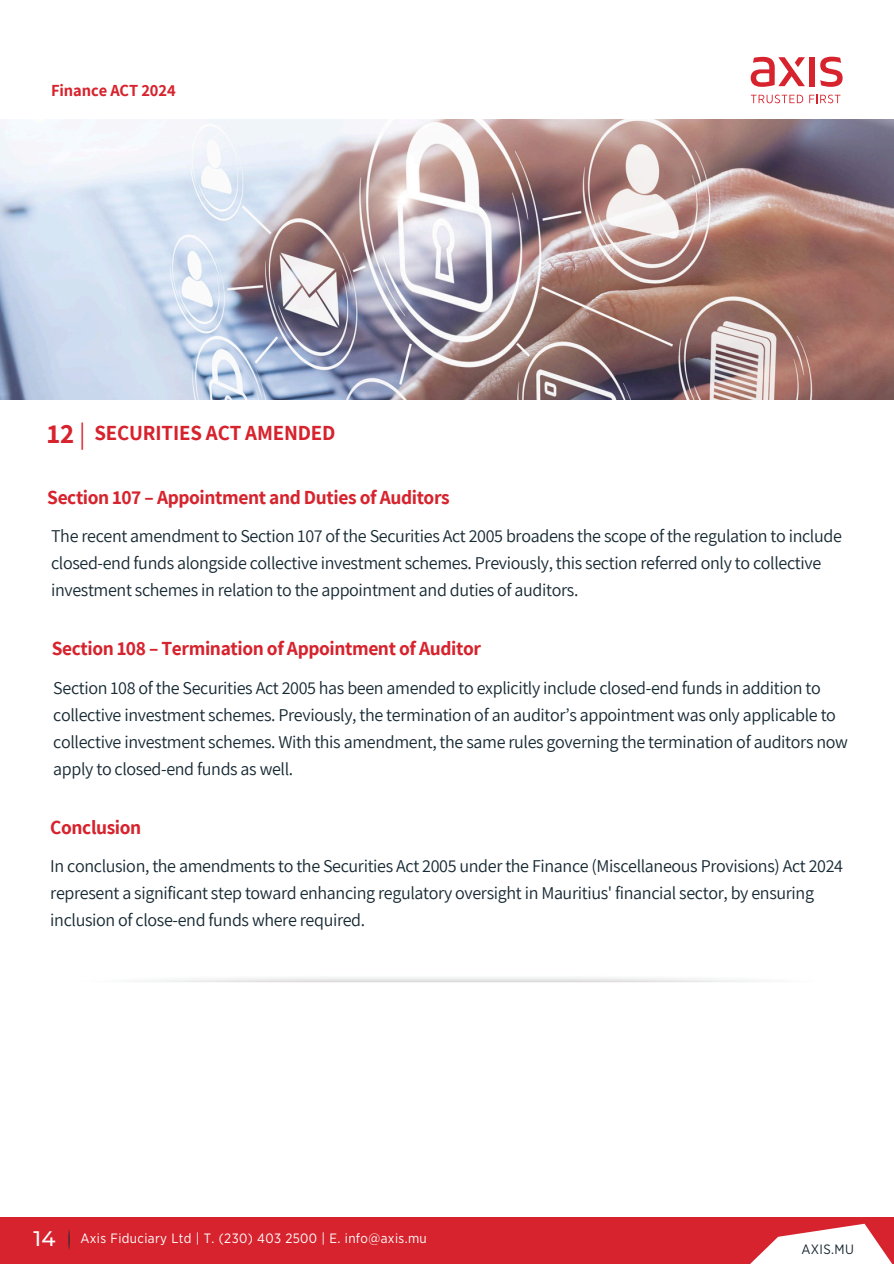
<style>
.page{position:relative;width:894px;height:1264px;background:#fff}
.page>*{position:absolute;margin:0;border:0;box-sizing:border-box;transform-origin:0 0}
.t1{font:700 27px "Assistant";color:#d7232d}
.t2{font:700 21px "Assistant";letter-spacing:-.005em;color:#d7232d}
.t3{font:500 21px "Montserrat";color:#fff}
.t4{font:700 19.5px "Assistant";letter-spacing:-.02em;color:#d7232d}
.t5{font:18px/27px "Assistant";letter-spacing:-.02em;color:#172933}
.t6{font:700 16.5px "Assistant";letter-spacing:-.005em;color:#d7232d}
.t7{font:13.5px "Gotham Narrow";letter-spacing:.03em;color:#fff}
.t8{font:13.5px "Gotham Narrow";letter-spacing:.03em;color:#182934}
.s1{font-weight:400}
</style>
<div class="page">
<img style="left:0;top:120px;width:893px;height:279px">
<svg style="left:750px;top:95px;width:53px;height:8px"></svg>
<svg style="left:809px;top:95px;width:31px;height:8px"></svg>
<div style="left:809px;top:57px;width:5px;height:29px;background:#d7232d"></div>
<svg style="left:820px;top:57px;width:22px;height:30px"></svg>
<svg style="left:750px;top:57px;width:54px;height:30px"></svg>
<div style="left:0;top:1217px;width:893px;height:46px;background:#d7232d"></div>
<svg style="left:751px;top:1223px;width:141px;height:40px"></svg>
<svg style="left:68px;top:1229px;width:2px;height:21px"></svg>
<h1 class="t6" style="left:51px;top:79px;width:126px">Finance ACT 2024</h1>
<p class="t1" style="left:47px;top:415px;width:40px">12<span class="s1">|</span></p>
<p class="t2" style="left:94px;top:419px;width:242px">SECURITIES ACT AMENDED</p>
<p class="t4" style="left:47px;top:484px;width:404px">Section 107 – Appointment and Duties of Auditors</p>
<p class="t5" style="left:51px;top:522px;width:792px">The recent amendment to Section 107 of the Securities Act 2005 broadens the scope of the regulation to include closed-end funds alongside collective investment schemes. Previously, this section referred only to collective investment schemes in relation to the appointment and duties of auditors.</p>
<h5 class="t4" style="left:52px;top:635px;width:430px">Section 108 – Termination of Appointment of Auditor</h5>
<h3 class="t5" style="left:53px;top:673px;width:795px">Section 108 of the Securities Act 2005 has been amended to explicitly include closed-end funds in addition to collective investment schemes. Previously, the termination of an auditor’s appointment was only applicable to collective investment schemes. With this amendment, the same rules governing the termination of auditors now apply to closed-end funds as well.</h3>
<h3 class="t4" style="left:50px;top:814px;width:92px">Conclusion</h3>
<h5 class="t5" style="left:50px;top:852px;width:794px">In conclusion, the amendments to the Securities Act 2005 under the Finance (Miscellaneous Provisions) Act 2024 represent a significant step toward enhancing regulatory oversight in Mauritius' financial sector, by ensuring inclusion of close-end funds where required.</h5>
<h5 class="t3" style="left:34px;top:1225px;width:23px">14</h5>
<h2 class="t7" style="left:80px;top:1231px;width:348px">Axis Fiduciary Ltd | T. (230) 403 2500 | E. info@axis.mu</h2>
<h3 class="t8" style="left:801px;top:1242px;width:54px">AXIS.MU</h3>
</div>
